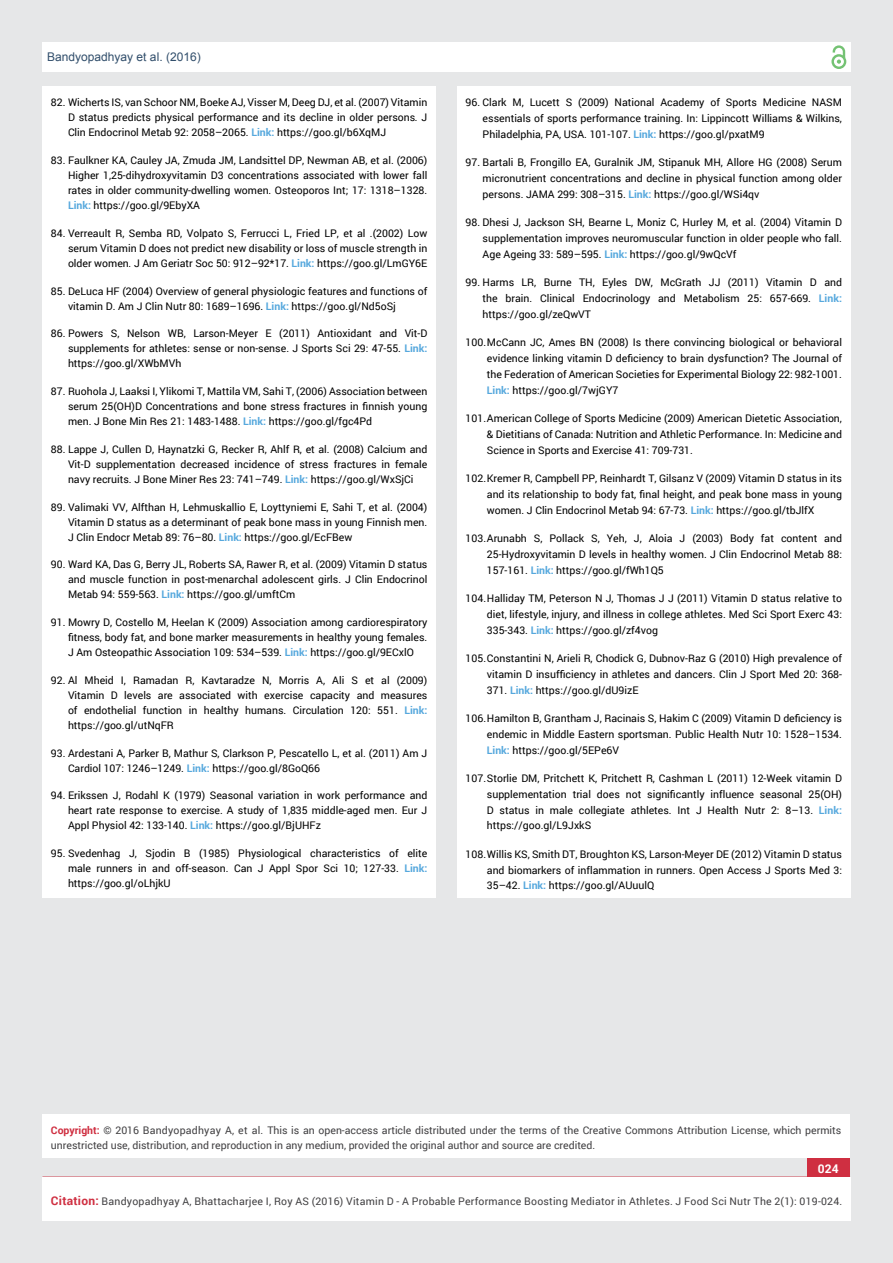
<style>
.page{position:relative;width:893px;height:1263px;background:#e6e7e8}
.page>*{position:absolute;margin:0;border:0;box-sizing:border-box;transform-origin:0 0}
.t1{font:12px "Arial";color:#314e6b}
.t2{font:700 12px "Roboto";color:#fff}
.t3{font:10.5px/15px "Roboto";color:#000;text-align:justify}
.t4{font:10.5px/15px "Roboto";color:#414042}
.t5{font:10.5px "Roboto";letter-spacing:.02em;color:#414042}
.s1{font-style:italic}
.s2{font-weight:700;color:#56a8dd}
.s3{font-weight:700;color:#cf2f41}
.s4{font-weight:700;font-size:12px;color:#cf2f41}
</style>
<div class="page">
<div style="left:42px;top:43px;width:808px;height:29px;background:#fff"></div>
<div style="left:831px;top:54px;width:15px;height:15px;border:2px solid #74c273;border-radius:50%"></div>
<svg style="left:831px;top:45px;width:15px;height:19px"></svg>
<div style="left:807px;top:1157px;width:43px;height:43px;background:#cf2f41"></div>
<div style="left:42px;top:1177px;width:809px;height:43px;background:#fff"></div>
<div style="left:42px;top:87px;width:394px;height:811px;background:#fff"></div>
<div style="left:457px;top:87px;width:393px;height:811px;background:#fff"></div>
<div style="left:42px;top:1115px;width:808px;height:43px;background:#fff"></div>
<p class="t1" style="left:47px;top:51px;width:155px">Bandyopadhyay et al. (2016)</p>
<p class="t3" style="left:68px;top:95px;width:361px;text-indent:-17px">82. Wicherts IS, van Schoor NM, Boeke AJ, Visser M, Deeg DJ, et al. (2007) Vitamin D status predicts physical performance and its decline in older persons<span class="s1">.</span> J Clin Endocrinol Metab 92: 2058–2065. <span class="s2">Link:</span> https://goo.gl/b6XqMJ</p>
<p class="t3" style="left:68px;top:152px;width:361px;text-indent:-17px">83. Faulkner KA, Cauley JA, Zmuda JM, Landsittel DP, Newman AB, et al. (2006)<br>Higher 1,25-dihydroxyvitamin D3 concentrations associated with lower fall rates in older community-dwelling women. Osteoporos Int; 17: 1318–1328.<br><span class="s2">Link:</span> https://goo.gl/9EbyXA</p>
<p class="t3" style="left:68px;top:225px;width:361px;text-indent:-17px">84. Verreault R, Semba RD, Volpato S, Ferrucci L, Fried LP, et al .(2002) Low serum Vitamin D does not predict new disability or loss of muscle strength in older women<span class="s1">.</span> J Am Geriatr Soc 50: 912–92*17. <span class="s2">Link:</span> https://goo.gl/LmGY6E</p>
<p class="t3" style="left:68px;top:283px;width:361px;text-indent:-17px">85. DeLuca HF (2004) Overview of general physiologic features and functions of vitamin D. Am J Clin Nutr 80: 1689–1696. <span class="s2">Link:</span> https://goo.gl/Nd5oSj</p>
<p class="t3" style="left:68px;top:326px;width:361px;text-indent:-17px">86. Powers S, Nelson WB, Larson-Meyer E (2011) Antioxidant and Vit-D supplements for athletes: sense or non-sense. J Sports Sci 29: 47-55. <span class="s2">Link: </span>https://goo.gl/XWbMVh</p>
<p class="t3" style="left:68px;top:383px;width:361px;text-indent:-17px">87. Ruohola J, Laaksi I, Ylikomi T, Mattila VM, Sahi T, (2006) Association between serum 25(OH)D Concentrations and bone stress fractures in finnish young men. J Bone Min Res 21: 1483-1488. <span class="s2">Link:</span> https://goo.gl/fgc4Pd</p>
<p class="t3" style="left:68px;top:441px;width:361px;text-indent:-17px">88. Lappe J, Cullen D, Haynatzki G, Recker R, Ahlf R, et al. (2008) Calcium and Vit-D supplementation decreased incidence of stress fractures in female navy recruits. J Bone Miner Res 23: 741–749. <span class="s2">Link:</span> https://goo.gl/WxSjCi</p>
<p class="t3" style="left:68px;top:499px;width:361px;text-indent:-17px">89. Valimaki VV, Alfthan H, Lehmuskallio E, Loyttyniemi E, Sahi T, et al. (2004)<br>Vitamin D status as a determinant of peak bone mass in young Finnish men.<br>J Clin Endocr Metab 89: 76–80. <span class="s2">Link:</span> https://goo.gl/EcFBew</p>
<p class="t3" style="left:68px;top:557px;width:361px;text-indent:-17px">90. Ward KA, Das G, Berry JL, Roberts SA, Rawer R, et al. (2009) Vitamin D status and muscle function in post-menarchal adolescent girls. J Clin Endocrinol Metab 94: 559-563. <span class="s2">Link:</span> https://goo.gl/umftCm</p>
<p class="t3" style="left:68px;top:614px;width:361px;text-indent:-17px">91. Mowry D, Costello M, Heelan K (2009) Association among cardiorespiratory fitness, body fat, and bone marker measurements in healthy young females.<br>J Am Osteopathic Association 109: 534–539. <span class="s2">Link:</span> https://goo.gl/9ECxlO</p>
<p class="t3" style="left:68px;top:672px;width:361px;text-indent:-17px">92. Al Mheid I, Ramadan R, Kavtaradze N, Morris A, Ali S et al (2009)<br>Vitamin D levels are associated with exercise capacity and measures of endothelial function in healthy humans. Circulation 120: 551. <span class="s2">Link: </span>https://goo.gl/utNqFR</p>
<p class="t3" style="left:68px;top:745px;width:361px;text-indent:-17px">93. Ardestani A, Parker B, Mathur S, Clarkson P, Pescatello L, et al. (2011) Am J<br>Cardiol 107: 1246–1249. <span class="s2">Link:</span> https://goo.gl/8GoQ66</p>
<p class="t3" style="left:68px;top:788px;width:361px;text-indent:-17px">94. Erikssen J, Rodahl K (1979) Seasonal variation in work performance and heart rate response to exercise. A study of 1,835 middle-aged men. Eur J Appl Physiol 42: 133-140. <span class="s2">Link:</span> https://goo.gl/BjUHFz</p>
<p class="t3" style="left:68px;top:846px;width:361px;text-indent:-17px">95. Svedenhag J, Sjodin B (1985) Physiological characteristics of elite male runners in and off-season. Can J Appl Spor Sci 10; 127-33. <span class="s2">Link: </span>https://goo.gl/oLhjkU</p>
<p class="t3" style="left:483px;top:94px;width:361px;line-height:15.8px;text-indent:-17px">96. Clark M, Lucett S (2009) National Academy of Sports Medicine NASM essentials of sports performance training. In: Lippincott Williams &amp; Wilkins, Philadelphia, PA, USA. 101-107. <span class="s2">Link:</span> https://goo.gl/pxatM9</p>
<p class="t3" style="left:483px;top:154px;width:361px;line-height:15.8px;text-indent:-17px">97. Bartali B, Frongillo EA, Guralnik JM, Stipanuk MH, Allore HG (2008) Serum micronutrient concentrations and decline in physical function among older persons. JAMA 299: 308–315. <span class="s2">Link:</span> https://goo.gl/WSi4qv</p>
<p class="t3" style="left:483px;top:214px;width:361px;line-height:15.8px;text-indent:-17px">98. Dhesi J, Jackson SH, Bearne L, Moniz C, Hurley M, et al. (2004) Vitamin D supplementation improves neuromuscular function in older people who fall.<br>Age Ageing 33: 589–595. <span class="s2">Link:</span> https://goo.gl/9wQcVf</p>
<p class="t3" style="left:483px;top:274px;width:361px;line-height:15.8px;text-indent:-17px">99. Harms LR, Burne TH, Eyles DW, McGrath JJ (2011) Vitamin D and the brain. Clinical Endocrinology and Metabolism 25: 657-669. <span class="s2">Link: </span>https://goo.gl/zeQwVT</p>
<p class="t3" style="left:487px;top:334px;width:357px;line-height:15.8px;text-indent:-21px">100. McCann JC, Ames BN (2008) Is there convincing biological or behavioral evidence linking vitamin D deficiency to brain dysfunction? The Journal of the Federation of American Societies for Experimental Biology 22: 982-1001.<br><span class="s2">Link:</span> https://goo.gl/7wjGY7</p>
<p class="t3" style="left:487px;top:410px;width:357px;line-height:15.8px;text-indent:-21px">101. American College of Sports Medicine (2009) American Dietetic Association, &amp; Dietitians of Canada: Nutrition and Athletic Performance. In: Medicine and Science in Sports and Exercise 41: 709-731.</p>
<p class="t3" style="left:487px;top:470px;width:357px;line-height:15.8px;text-indent:-21px">102. Kremer R, Campbell PP, Reinhardt T, Gilsanz V (2009) Vitamin D status in its and its relationship to body fat, final height, and peak bone mass in young women. J Clin Endocrinol Metab 94: 67-73. <span class="s2">Link:</span> https://goo.gl/tbJlfX</p>
<p class="t3" style="left:487px;top:530px;width:357px;line-height:15.8px;text-indent:-21px">103. Arunabh S, Pollack S, Yeh, J, Aloia J (2003) Body fat content and 25-Hydroxyvitamin D levels in healthy women. J Clin Endocrinol Metab 88:<br>157-161. <span class="s2">Link:</span> https://goo.gl/fWh1Q5</p>
<p class="t3" style="left:487px;top:590px;width:357px;line-height:15.8px;text-indent:-21px">104. Halliday TM, Peterson N J, Thomas J J (2011) Vitamin D status relative to diet, lifestyle, injury, and illness in college athletes. Med Sci Sport Exerc 43:<br>335-343. <span class="s2">Link:</span> https://goo.gl/zf4vog</p>
<p class="t3" style="left:487px;top:650px;width:357px;line-height:15.8px;text-indent:-21px">105. Constantini N, Arieli R, Chodick G, Dubnov-Raz G (2010) High prevalence of vitamin D insufficiency in athletes and dancers. Clin J Sport Med 20: 368- 371. <span class="s2">Link:</span> https://goo.gl/dU9izE</p>
<p class="t3" style="left:487px;top:710px;width:357px;line-height:15.8px;text-indent:-21px">106. Hamilton B, Grantham J, Racinais S, Hakim C (2009) Vitamin D deficiency is endemic in Middle Eastern sportsman. Public Health Nutr 10: 1528–1534.<br><span class="s2">Link:</span> https://goo.gl/5EPe6V</p>
<p class="t3" style="left:487px;top:770px;width:357px;line-height:15.8px;text-indent:-21px">107. Storlie DM, Pritchett K, Pritchett R, Cashman L (2011) 12-Week vitamin D supplementation trial does not significantly influence seasonal 25(OH)<br>D status in male collegiate athletes. Int J Health Nutr 2: 8–13. <span class="s2">Link: </span>https://goo.gl/L9JxkS</p>
<p class="t3" style="left:487px;top:846px;width:357px;line-height:15.8px;text-indent:-21px">108. Willis KS, Smith DT, Broughton KS, Larson-Meyer DE (2012) Vitamin D status and biomarkers of inflammation in runners. Open Access J Sports Med 3:<br>35–42. <span class="s2">Link:</span> https://goo.gl/AUuulQ</p>
<p class="t4" style="left:51px;top:1123px;width:792px"><span class="s3">Copyright:</span> © 2016 Bandyopadhyay A, et al. This is an open-access article distributed under the terms of the Creative Commons Attribution License, which permits unrestricted use, distribution, and reproduction in any medium, provided the original author and source are credited.</p>
<p class="t2" style="left:818px;top:1161px;width:22px">024</p>
<p class="t5" style="left:51px;top:1194px;width:793px"><span class="s4">Citation:</span> Bandyopadhyay A, Bhattacharjee I, Roy AS (2016) Vitamin D - A Probable Performance Boosting Mediator in Athletes. J Food Sci Nutr The 2(1): 019-024.</p>
</div>
